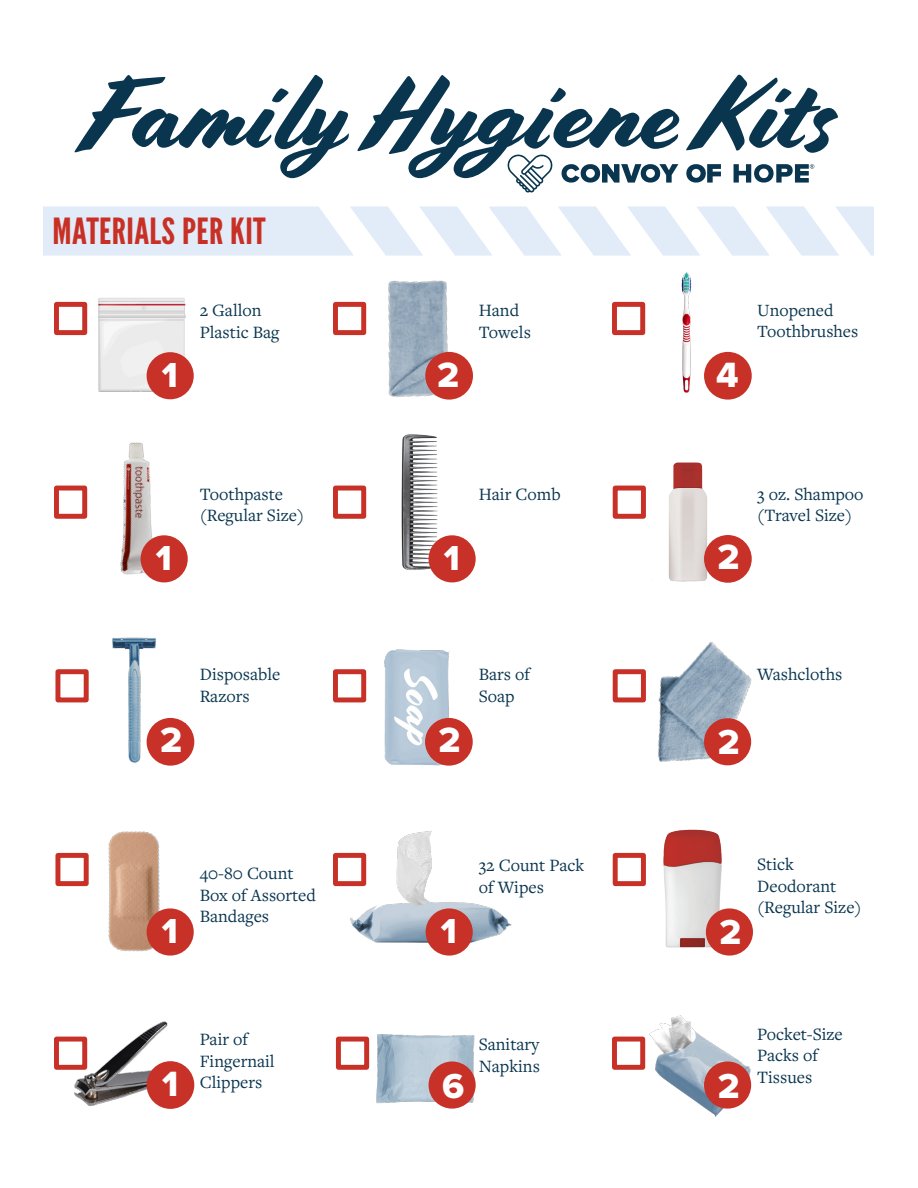
<style>
.page{position:relative;width:918px;height:1188px;background:#fff}
.page>*{position:absolute;margin:0;border:0;box-sizing:border-box;transform-origin:0 0}
.t1{font:102.3px "Cortado";color:#09354f}
.t2{font:36.45px "Proxima Nova Extrabld";color:#fff}
.t3{font:36px "League Gothic";letter-spacing:.01em;color:#c83026;scale:1.1 1}
.t4{font:36px "Proxima Nova Extrabld";color:#fff}
.t5{font:18px/21.6px "Freight Text Pro";color:#09354f}
.t6{font:17.85px/21.5px "Freight Text Pro";color:#09354f}
</style>
<div class="page">
<img style="left:44px;top:206px;width:829px;height:50px">
<img style="left:82px;top:298px;width:112px;height:101px">
<img style="left:358px;top:280px;width:115px;height:119px">
<img style="left:681px;top:272px;width:70px;height:127px">
<img style="left:65px;top:442px;width:123px;height:141px">
<img style="left:401px;top:434px;width:43px;height:142px">
<img style="left:612px;top:462px;width:140px;height:121px">
<img style="left:85px;top:637px;width:103px;height:129px">
<img style="left:384px;top:649px;width:80px;height:117px">
<img style="left:620px;top:642px;width:132px;height:124px">
<img style="left:70px;top:831px;width:123px;height:125px">
<img style="left:344px;top:831px;width:168px;height:125px">
<img style="left:615px;top:829px;width:138px;height:121px">
<img style="left:63px;top:1021px;width:132px;height:88px">
<img style="left:351px;top:1034px;width:124px;height:75px">
<img style="left:635px;top:1015px;width:117px;height:102px">
<div style="left:54px;top:302px;width:33px;height:33px;background:#fff;border:5px solid #c73127"></div>
<div style="left:333px;top:302px;width:33px;height:33px;border:5px solid #c73127"></div>
<div style="left:612px;top:302px;width:33px;height:33px;border:5px solid #c73127"></div>
<div style="left:613px;top:669px;width:33px;height:33px;border:5px solid #c73127"></div>
<div style="left:613px;top:486px;width:33px;height:33px;border:5px solid #c73127"></div>
<div style="left:54px;top:1037px;width:33px;height:33px;border:5px solid #c73127"></div>
<div style="left:336px;top:1037px;width:33px;height:33px;border:5px solid #c73127"></div>
<div style="left:612px;top:1037px;width:33px;height:33px;border:5px solid #c73127"></div>
<div style="left:55px;top:853px;width:34px;height:33px;border:5px solid #c73127"></div>
<div style="left:613px;top:853px;width:33px;height:33px;border:5px solid #c73127"></div>
<div style="left:333px;top:486px;width:33px;height:33px;border:5px solid #c73127"></div>
<div style="left:333px;top:853px;width:33px;height:33px;border:5px solid #c73127"></div>
<div style="left:54px;top:486px;width:33px;height:33px;border:5px solid #c73127"></div>
<div style="left:55px;top:669px;width:34px;height:33px;border:5px solid #c73127"></div>
<div style="left:333px;top:669px;width:33px;height:33px;border:5px solid #c73127"></div>
<div style="left:149px;top:354px;width:43px;height:43px;background:#c73127;border-radius:50%"></div>
<div style="left:147px;top:352px;width:47px;height:47px;border:4px solid #c73127;border-radius:50%"></div>
<div style="left:162px;top:358px;width:19px;height:32px;background:#c73127"></div>
<div style="left:143px;top:537px;width:43px;height:43px;background:#c73127;border-radius:50%"></div>
<div style="left:141px;top:535px;width:47px;height:47px;border:4px solid #c73127;border-radius:50%"></div>
<div style="left:156px;top:541px;width:19px;height:32px;background:#c73127"></div>
<div style="left:431px;top:537px;width:43px;height:43px;background:#c73127;border-radius:50%"></div>
<div style="left:429px;top:535px;width:47px;height:47px;border:4px solid #c73127;border-radius:50%"></div>
<div style="left:444px;top:541px;width:19px;height:32px;background:#c73127"></div>
<div style="left:706px;top:720px;width:43px;height:43px;background:#c73127;border-radius:50%"></div>
<div style="left:704px;top:718px;width:47px;height:47px;border:4px solid #c73127;border-radius:50%"></div>
<div style="left:708px;top:911px;width:43px;height:42px;background:#c73127;border-radius:50%"></div>
<div style="left:706px;top:908px;width:47px;height:48px;border:4px solid #c73127;border-radius:50%"></div>
<div style="left:706px;top:1064px;width:43px;height:42px;background:#c73127;border-radius:50%"></div>
<div style="left:704px;top:1061px;width:47px;height:48px;border:4px solid #c73127;border-radius:50%"></div>
<div style="left:431px;top:1064px;width:43px;height:42px;background:#c73127;border-radius:50%"></div>
<div style="left:429px;top:1061px;width:47px;height:48px;border:4px solid #c73127;border-radius:50%"></div>
<div style="left:427px;top:354px;width:44px;height:43px;background:#c73127;border-radius:50%"></div>
<div style="left:425px;top:352px;width:48px;height:48px;border:4px solid #c73127;border-radius:50%"></div>
<div style="left:437px;top:358px;width:24px;height:30px;background:#c73127"></div>
<div style="left:706px;top:354px;width:44px;height:43px;background:#c73127;border-radius:50%"></div>
<div style="left:704px;top:352px;width:48px;height:48px;border:4px solid #c73127;border-radius:50%"></div>
<div style="left:716px;top:359px;width:27px;height:33px;background:#c73127"></div>
<div style="left:706px;top:537px;width:44px;height:44px;background:#c73127;border-radius:50%"></div>
<div style="left:704px;top:535px;width:48px;height:48px;border:4px solid #c73127;border-radius:50%"></div>
<div style="left:718px;top:541px;width:25px;height:33px;background:#c73127"></div>
<div style="left:149px;top:720px;width:43px;height:43px;background:#c73127;border-radius:50%"></div>
<div style="left:147px;top:718px;width:47px;height:48px;border:4px solid #c73127;border-radius:50%"></div>
<div style="left:160px;top:724px;width:25px;height:33px;background:#c73127"></div>
<div style="left:427px;top:720px;width:44px;height:43px;background:#c73127;border-radius:50%"></div>
<div style="left:425px;top:718px;width:48px;height:48px;border:4px solid #c73127;border-radius:50%"></div>
<div style="left:439px;top:724px;width:25px;height:33px;background:#c73127"></div>
<div style="left:149px;top:911px;width:43px;height:42px;background:#c73127;border-radius:50%"></div>
<div style="left:147px;top:908px;width:47px;height:48px;border:4px solid #c73127;border-radius:50%"></div>
<div style="left:428px;top:911px;width:43px;height:42px;background:#c73127;border-radius:50%"></div>
<div style="left:426px;top:908px;width:47px;height:48px;border:4px solid #c73127;border-radius:50%"></div>
<div style="left:149px;top:1063px;width:43px;height:44px;background:#c73127;border-radius:50%"></div>
<div style="left:147px;top:1061px;width:47px;height:48px;border:4px solid #c73127;border-radius:50%"></div>
<div style="left:162px;top:1067px;width:19px;height:33px;background:#c73127"></div>
<svg style="left:562px;top:164px;width:116px;height:19px"></svg>
<svg style="left:686px;top:164px;width:35px;height:19px"></svg>
<svg style="left:734px;top:164px;width:80px;height:19px"></svg>
<svg style="left:508px;top:155px;width:45px;height:38px"></svg>
<h1 class="t1" style="left:85px;top:54px;width:750px">FamilyHygiene Kits</h1>
<h3 class="t3" style="left:52px;top:210px;width:195px">MATERIALS PER KIT</h3>
<h3 class="t4" style="left:162px;top:348px;width:18px">1</h3>
<p class="t5" style="left:200px;top:299px;width:81px">2 Gallon<br>Plastic Bag</p>
<p class="t5" style="left:479px;top:299px;width:54px">Hand<br>Towels</p>
<p class="t6" style="left:757px;top:299px;width:103px">Unopened<br>Toothbrushes</p>
<h2 class="t2" style="left:437px;top:347px;width:24px">2</h2>
<h2 class="t2" style="left:716px;top:348px;width:24px">4</h2>
<p class="t5" style="left:200px;top:482px;width:85px">Toothpaste</p>
<p class="t5" style="left:479px;top:482px;width:83px">Hair Comb</p>
<p class="t5" style="left:200px;top:504px;width:106px">(Regular Size)</p>
<p class="t5" style="left:757px;top:482px;width:108px">3 oz. Shampoo (Travel Size)</p>
<h3 class="t4" style="left:156px;top:531px;width:18px">1</h3>
<h3 class="t4" style="left:444px;top:531px;width:18px">1</h3>
<h2 class="t2" style="left:718px;top:530px;width:24px">2</h2>
<p class="t5" style="left:200px;top:663px;width:82px">Disposable<br>Razors</p>
<h2 class="t2" style="left:160px;top:713px;width:24px">2</h2>
<h2 class="t2" style="left:439px;top:713px;width:24px">2</h2>
<p class="t5" style="left:479px;top:663px;width:53px">Bars of</p>
<p class="t5" style="left:757px;top:663px;width:87px">Washcloths</p>
<p class="t5" style="left:479px;top:684px;width:37px">Soap</p>
<h3 class="t4" style="left:718px;top:715px;width:23px">2</h3>
<p class="t5" style="left:200px;top:862px;width:118px">40-80 Count<br>Box of Assorted<br>Bandages</p>
<h3 class="t4" style="left:162px;top:904px;width:18px">1</h3>
<h3 class="t4" style="left:441px;top:904px;width:18px">1</h3>
<p class="t5" style="left:479px;top:854px;width:107px">32 Count Pack of Wipes</p>
<p class="t5" style="left:757px;top:853px;width:106px">Stick<br>Deodorant (Regular Size)</p>
<h3 class="t4" style="left:720px;top:906px;width:23px">2</h3>
<h2 class="t2" style="left:162px;top:1057px;width:18px">1</h2>
<p class="t5" style="left:200px;top:1028px;width:77px">Pair of<br>Fingernail<br>Clippers</p>
<p class="t5" style="left:479px;top:1033px;width:63px">Sanitary<br>Napkins</p>
<p class="t5" style="left:757px;top:1022px;width:87px">Pocket-Size<br>Packs of<br>Tissues</p>
<h3 class="t4" style="left:442px;top:1059px;width:24px">6</h3>
<h3 class="t4" style="left:718px;top:1059px;width:23px">2</h3>
</div>
